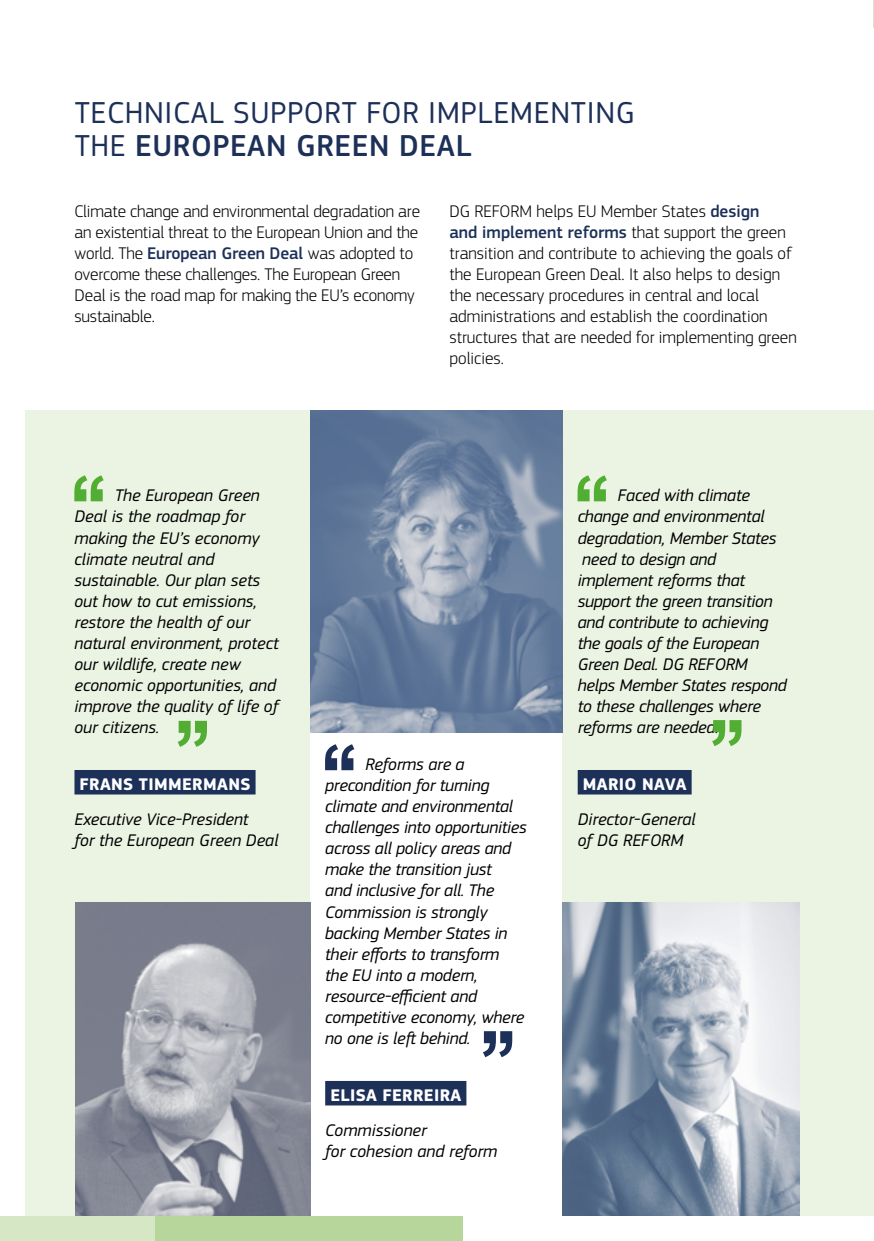
<style>
.page{position:relative;width:874px;height:1241px;background:#fff}
.page>*{position:absolute;margin:0;border:0;box-sizing:border-box;transform-origin:0 0}
.t1{font:31.5px/33.2px "EC Square Sans Pro";letter-spacing:.02em;color:#1d3058}
.t2{font:italic 17.5px/21px "EC Square Sans Pro";letter-spacing:-.01em;color:#000}
.t3{font:300 17.5px/21px "EC Square Sans Pro";color:#000}
.t4{font:700 17.5px "EC Square Sans Pro";letter-spacing:.02em;color:#fff}
.s1{font-weight:500}
.s2{font-weight:500;color:#1d3058}
</style>
<div class="page">
<div style="left:25px;top:410px;width:286px;height:830px;background:#ebf3e3"></div>
<div style="left:547px;top:410px;width:326px;height:830px;background:#ebf3e3"></div>
<div style="left:310px;top:410px;width:251px;height:830px;background:#fff"></div>
<img style="left:75px;top:902px;width:235px;height:313px">
<img style="left:562px;top:902px;width:237px;height:313px">
<img style="left:310px;top:410px;width:252px;height:322px">
<div style="left:74px;top:769px;width:181px;height:25px;background:#1d3058"></div>
<svg style="left:74px;top:475px;width:30px;height:26px"></svg>
<svg style="left:177px;top:720px;width:30px;height:26px"></svg>
<div style="left:577px;top:769px;width:114px;height:25px;background:#1d3058"></div>
<svg style="left:577px;top:475px;width:29px;height:26px"></svg>
<svg style="left:712px;top:720px;width:29px;height:26px"></svg>
<div style="left:325px;top:1080px;width:141px;height:25px;background:#1d3058"></div>
<svg style="left:325px;top:744px;width:29px;height:26px"></svg>
<svg style="left:483px;top:1031px;width:29px;height:25px"></svg>
<div style="left:436px;top:1215px;width:436px;height:25px;background:#fff"></div>
<div style="left:108px;top:1215px;width:355px;height:25px;background:#b7d69b"></div>
<div style="left:0;top:1215px;width:155px;height:25px;background:#d6e7c5"></div>
<h1 class="t1" style="left:75px;top:96px;width:561px">TECHNICAL SUPPORT FOR IMPLEMENTING<br>THE <span class="s1">EUROPEAN GREEN DEAL</span></h1>
<p class="t3" style="left:74px;top:200px;width:347px">Climate change and environmental degradation are an existential threat to the European Union and the world. The <span class="s2">European Green Deal</span> was adopted to overcome these challenges. The European Green Deal is the road map for making the EU’s economy sustainable.</p>
<p class="t3" style="left:449px;top:200px;width:348px">DG REFORM helps EU Member States <span class="s2">design<br>and implement reforms</span> that support the green transition and contribute to achieving the goals of the European Green Deal. It also helps to design the necessary procedures in central and local administrations and establish the coordination structures that are needed for implementing green policies.</p>
<p class="t2" style="left:74px;top:485px;width:205px;text-indent:40px">The European Green<br>Deal is the roadmap for making the EU’s economy climate neutral and sustainable. Our plan sets out how to cut emissions, restore the health of our natural environment, protect our wildlife, create new economic opportunities, and improve the quality of life of our citizens.</p>
<p class="t4" style="left:80px;top:773px;width:172px">FRANS TIMMERMANS</p>
<p class="t2" style="left:74px;top:809px;width:205px">Executive Vice-President<br>for the European Green Deal</p>
<p class="t2" style="left:325px;top:754px;width:203px;text-indent:40px">Reforms are a precondition for turning climate and environmental challenges into opportunities across all policy areas and make the transition just<br>and inclusive for all. The<br>Commission is strongly backing Member States in their efforts to transform<br>the EU into a modern, resource-efficient and competitive economy, where no one is left behind.</p>
<p class="t4" style="left:330px;top:1084px;width:132px">ELISA FERREIRA</p>
<p class="t2" style="left:325px;top:1119px;width:174px">Commissioner<br>for cohesion and reform</p>
<p class="t2" style="left:577px;top:485px;width:210px;text-indent:40px">Faced with climate change and environmental degradation, Member States need to design and implement reforms that support the green transition and contribute to achieving the goals of the European<br>Green Deal. DG REFORM helps Member States respond to these challenges where reforms are needed.</p>
<p class="t4" style="left:582px;top:773px;width:105px">MARIO NAVA</p>
<p class="t2" style="left:577px;top:809px;width:119px">Director-General of DG REFORM</p>
</div>
